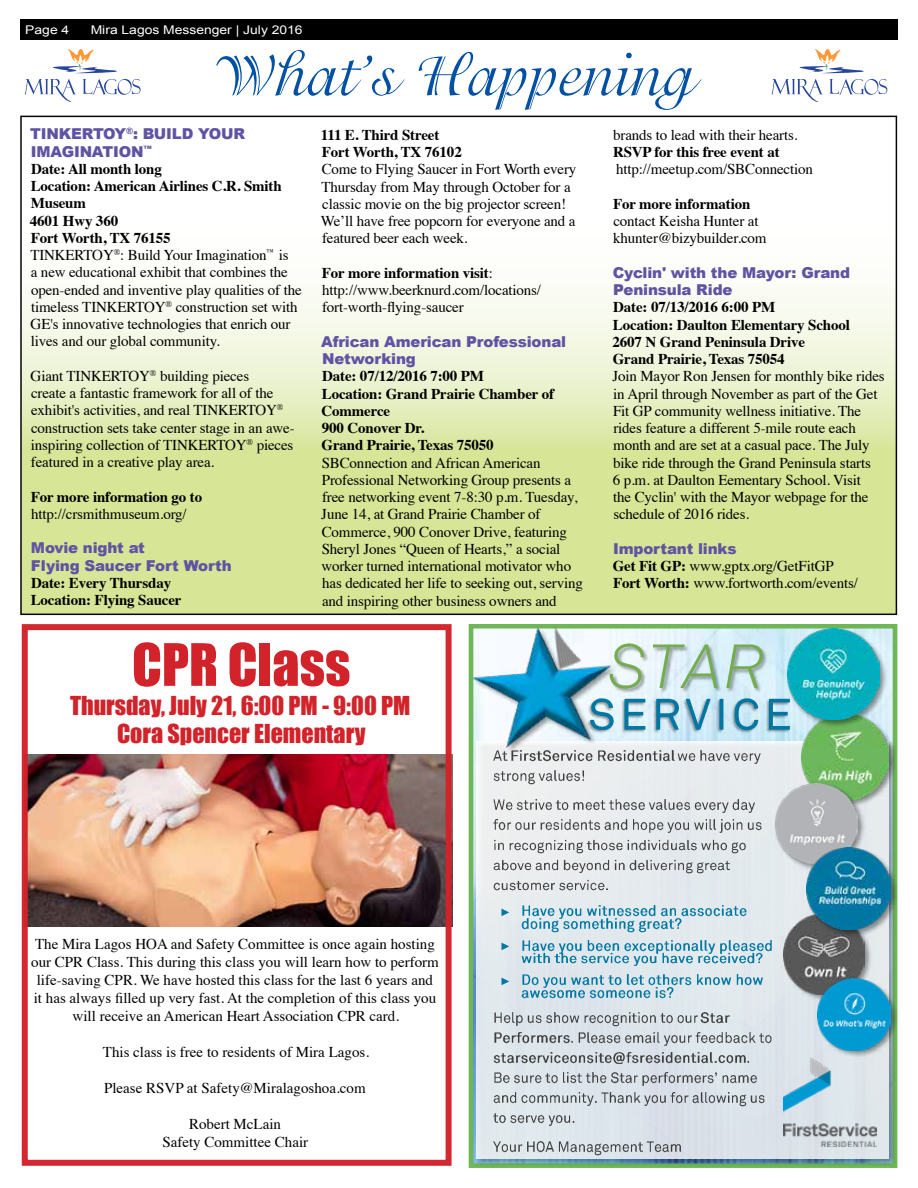
<style>
.page{position:relative;width:918px;height:1188px;background:#fff}
.page>*{position:absolute;margin:0;border:0;box-sizing:border-box;transform-origin:0 0}
.t1{font:54px "Impact";color:#d2232a}
.t2{font:24px/28.8px "Impact";color:#d2232a;text-align:center}
.t3{font:15px/17.2px "Times";letter-spacing:-.01em;color:#000}
.t4{font:700 15px/17.2px "Times";letter-spacing:-.01em;color:#000}
.t5{font:900 15px/17.2px "Arial";letter-spacing:-.01em;color:#6153a3}
.t6{font:12px "Arial";color:#fff;scale:1.16 1}
.t7{font:10.65px "Arial";color:#0077a3}
.s1{font-weight:700}
</style>
<div class="page">
<div style="left:20px;top:20px;width:878px;height:20px;background:#000"></div>
<img style="left:29px;top:755px;width:416px;height:171px">
<svg style="left:216px;top:50px;width:486px;height:60px"></svg>
<svg style="left:829px;top:79px;width:58px;height:16px"></svg>
<svg style="left:771px;top:79px;width:52px;height:23px"></svg>
<svg style="left:799px;top:49px;width:65px;height:24px"></svg>
<svg style="left:83px;top:79px;width:58px;height:16px"></svg>
<svg style="left:24px;top:79px;width:52px;height:23px"></svg>
<svg style="left:52px;top:49px;width:65px;height:24px"></svg>
<svg style="left:20px;top:115px;width:878px;height:501px"></svg>
<div style="left:22px;top:624px;width:430px;height:542px;border:6px solid #d2232a"></div>
<img style="left:628px;top:624px;width:98px;height:7px">
<img style="left:628px;top:631px;width:98px;height:43px">
<img style="left:726px;top:624px;width:128px;height:50px">
<img style="left:628px;top:674px;width:136px;height:15px">
<img style="left:628px;top:689px;width:136px;height:49px">
<img style="left:764px;top:674px;width:34px;height:64px">
<img style="left:473px;top:738px;width:425px;height:430px">
<div style="left:476px;top:741px;width:412px;height:417px;background:#e2e9ed"></div>
<img style="left:493px;top:759px;width:18px;height:6px">
<img style="left:511px;top:750px;width:167px;height:15px">
<img style="left:678px;top:750px;width:83px;height:14px">
<img style="left:493px;top:768px;width:93px;height:17px">
<img style="left:493px;top:797px;width:262px;height:17px">
<img style="left:493px;top:817px;width:269px;height:17px">
<img style="left:493px;top:837px;width:253px;height:17px">
<img style="left:493px;top:857px;width:237px;height:17px">
<img style="left:493px;top:877px;width:115px;height:14px">
<img style="left:522px;top:905px;width:225px;height:12px">
<img style="left:521px;top:916px;width:175px;height:16px">
<img style="left:522px;top:940px;width:250px;height:10px">
<img style="left:521px;top:950px;width:251px;height:16px">
<img style="left:522px;top:974px;width:241px;height:12px">
<img style="left:521px;top:984px;width:167px;height:15px">
<img style="left:494px;top:1012px;width:207px;height:14px">
<img style="left:701px;top:1012px;width:29px;height:12px">
<img style="left:494px;top:1032px;width:76px;height:12px">
<img style="left:571px;top:1032px;width:201px;height:14px">
<img style="left:493px;top:1049px;width:253px;height:17px">
<img style="left:494px;top:1069px;width:263px;height:17px">
<img style="left:493px;top:1090px;width:272px;height:16px">
<img style="left:493px;top:1113px;width:82px;height:13px">
<img style="left:493px;top:1139px;width:196px;height:17px">
<img style="left:798px;top:711px;width:100px;height:99px">
<img style="left:801px;top:729px;width:87px;height:71px">
<img style="left:783px;top:939px;width:88px;height:60px">
<img style="left:784px;top:918px;width:81px;height:76px">
<img style="left:798px;top:780px;width:69px;height:87px">
<img style="left:775px;top:783px;width:82px;height:81px">
<img style="left:784px;top:625px;width:106px;height:104px">
<img style="left:787px;top:629px;width:93px;height:91px">
<img style="left:803px;top:845px;width:95px;height:94px">
<img style="left:807px;top:848px;width:84px;height:82px">
<img style="left:814px;top:976px;width:84px;height:84px">
<img style="left:818px;top:979px;width:73px;height:71px">
<img style="left:783px;top:1057px;width:93px;height:90px">
<img style="left:468px;top:624px;width:160px;height:135px">
<img style="left:469px;top:624px;width:149px;height:125px">
<p class="t6" style="left:25px;top:22px;width:39px">Page 4</p>
<p class="t6" style="left:91px;top:22px;width:184px">Mira Lagos Messenger | July 2016</p>
<p class="t5" style="left:30px;top:125px;width:217px">TINKERTOY<sup>®</sup>: BUILD YOUR<br>IMAGINATION<sup>™</sup></p>
<p class="t3" style="left:30px;top:159px;width:273px"><span class="s1">Date: All month long<br>Location: American Airlines C.R. Smith<br>Museum<br>4601 Hwy 360<br>Fort Worth, TX 76155<br></span>TINKERTOY<sup>®</sup>: Build Your Imagination<sup>™</sup> is<br>a new educational exhibit that combines the open-ended and inventive play qualities of the timeless TINKERTOY<sup>®</sup> construction set with<br>GE's innovative technologies that enrich our lives and our global community.</p>
<p class="t3" style="left:31px;top:366px;width:266px">Giant TINKERTOY<sup>®</sup> building pieces<br>create a fantastic framework for all of the exhibit's activities, and real TINKERTOY<sup>® </sup>construction sets take center stage in an awe&shy;inspiring collection of TINKERTOY<sup>®</sup> pieces featured in a creative play area.</p>
<p class="t4" style="left:31px;top:486px;width:173px">For more information go to</p>
<p class="t3" style="left:31px;top:504px;width:157px">http://crsmithmuseum.org/</p>
<p class="t5" style="left:31px;top:539px;width:202px">Movie night at<br>Flying Saucer Fort Worth</p>
<p class="t4" style="left:31px;top:573px;width:152px">Date: Every Thursday<br>Location: Flying Saucer</p>
<p class="t4" style="left:321px;top:125px;width:142px">111 E. Third Street<br>Fort Worth, TX 76102</p>
<p class="t3" style="left:321px;top:159px;width:257px">Come to Flying Saucer in Fort Worth every Thursday from May through October for a classic movie on the big projector screen!<br>We’ll have free popcorn for everyone and a featured beer each week.</p>
<p class="t3" style="left:322px;top:263px;width:221px"><span class="s1">For more information visit</span>: http://www.beerknurd.com/locations/ fort-worth-flying-saucer</p>
<p class="t5" style="left:321px;top:332px;width:246px">African American Professional<br>Networking</p>
<p class="t4" style="left:322px;top:366px;width:234px">Date: 07/12/2016 7:00 PM<br>Location: Grand Prairie Chamber of<br>Commerce<br>900 Conover Dr.<br>Grand Prairie, Texas 75050</p>
<p class="t3" style="left:321px;top:453px;width:263px">SBConnection and African American Professional Networking Group presents a free networking event 7-8:30 p.m. Tuesday, June 14, at Grand Prairie Chamber of Commerce, 900 Conover Drive, featuring Sheryl Jones “Queen of Hearts,” a social worker turned international motivator who has dedicated her life to seeking out, serving and inspiring other business owners and</p>
<h1 class="t1" style="left:132px;top:623px;width:220px">CPR Class</h1>
<h2 class="t2" style="left:70px;top:690px;width:342px">Thursday, July 21, 6:00 PM - 9:00 PM<br>Cora Spencer Elementary</h2>
<p class="t3" style="left:613px;top:125px;width:186px">brands to lead with their hearts.</p>
<p class="t4" style="left:613px;top:142px;width:168px">RSVP for this free event at</p>
<p class="t3" style="left:616px;top:159px;width:198px">http://meetup.com/SBConnection</p>
<p class="t4" style="left:613px;top:194px;width:139px">For more information</p>
<p class="t3" style="left:613px;top:211px;width:155px">contact Keisha Hunter at khunter@bizybuilder.com</p>
<p class="t5" style="left:613px;top:263px;width:239px">Cyclin' with the Mayor: Grand<br>Peninsula Ride</p>
<p class="t4" style="left:613px;top:297px;width:239px">Date: 07/13/2016 6:00 PM<br>Location: Daulton Elementary School<br>2607 N Grand Peninsula Drive<br>Grand Prairie, Texas 75054</p>
<p class="t3" style="left:612px;top:366px;width:274px">Join Mayor Ron Jensen for monthly bike rides in April through November as part of the Get Fit GP community wellness initiative. The rides feature a different 5-mile route each month and are set at a casual pace. The July bike ride through the Grand Peninsula starts<br>6 p.m. at Daulton Eementary School. Visit<br>the Cyclin' with the Mayor webpage for the schedule of 2016 rides.</p>
<p class="t5" style="left:613px;top:539px;width:125px">Important links</p>
<p class="t3" style="left:613px;top:556px;width:247px"><span class="s1">Get Fit GP:</span> www.gptx.org/GetFitGP<br><span class="s1">Fort Worth:</span> www.fortworth.com/events/</p>
<p class="t3" style="left:31px;top:934px;width:409px;line-height:18px;text-align:center">The Mira Lagos HOA and Safety Committee is once again hosting our CPR Class. This during this class you will learn how to perform life-saving CPR. We have hosted this class for the last 6 years and it has always filled up very fast. At the completion of this class you will receive an American Heart Association CPR card.</p>
<p class="t3" style="left:103px;top:1042px;width:268px">This class is free to residents of Mira Lagos.</p>
<p class="t3" style="left:104px;top:1078px;width:263px">Please RSVP at Safety@Miralagoshoa.com</p>
<p class="t3" style="left:162px;top:1114px;width:147px;line-height:18px;text-align:center">Robert McLain<br>Safety Committee Chair</p>
<p class="t7" style="left:500px;top:905px;width:12px">►</p>
<p class="t7" style="left:500px;top:940px;width:12px">►</p>
<p class="t7" style="left:500px;top:974px;width:12px">►</p>
</div>
